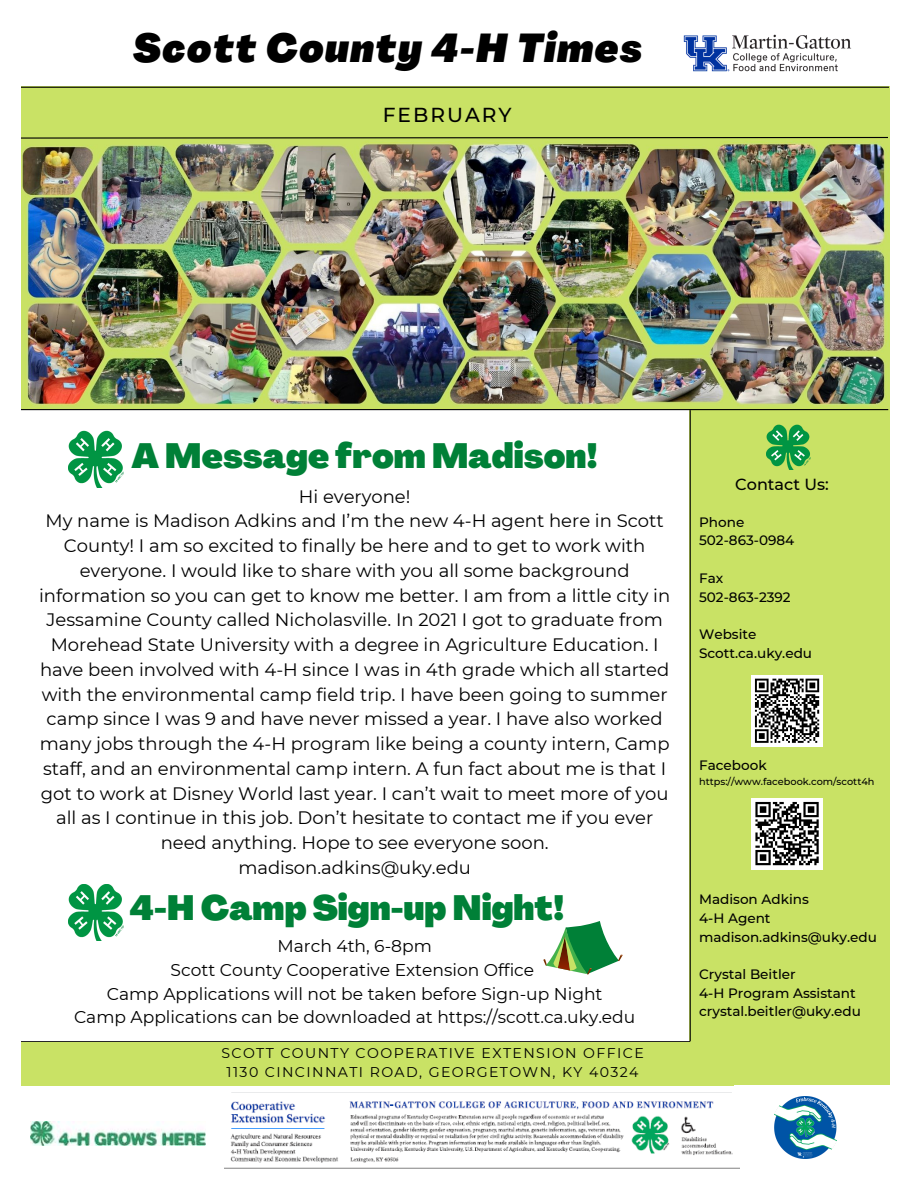
<style>
.page{position:relative;width:918px;height:1188px;background:#fff}
.page>*{position:absolute;margin:0;border:0;box-sizing:border-box;transform-origin:0 0}
.t1{font:italic 900 39.45px "Agrandir";letter-spacing:.04em;color:#000}
.t2{font:900 34.5px "Agrandir";color:#008037}
.t3{font:500 20.25px "Montserrat";letter-spacing:.1em;color:#000}
.t4{font:18px/24.8px "Montserrat";color:#000;text-align:center}
.t5{font:17.1px/23.7px "Montserrat";color:#000;text-align:center}
.t6{font:500 16.05px "Montserrat";color:#000}
.t7{font:14.1px/19px "Montserrat";letter-spacing:.1em;color:#000;text-align:center}
.t8{font:500 13.65px "Montserrat";color:#000}
.t9{font:500 9.75px "Montserrat";color:#000}
</style>
<div class="page">
<img style="left:774px;top:1096px;width:62px;height:62px">
<img style="left:31px;top:1122px;width:174px;height:23px">
<img style="left:225px;top:1092px;width:515px;height:77px">
<img style="left:683px;top:34px;width:169px;height:38px">
<img style="left:21px;top:86px;width:868px;height:999px">
<h2 class="t1" style="left:133px;top:33px;width:511px">Scott County 4-H Times</h2>
<p class="t3" style="left:383px;top:102px;width:130px">FEBRUARY</p>
<h6 class="t2" style="left:131px;top:442px;width:468px">A Message from Madison!</h6>
<p class="t4" style="left:39px;top:484px;width:633px">Hi everyone!<br>My name is Madison Adkins and I’m the new 4-H agent here in Scott County! I am so excited to finally be here and to get to work with everyone. I would like to share with you all some background information so you can get to know me better. I am from a little city in Jessamine County called Nicholasville. In 2021 I got to graduate from Morehead State University with a degree in Agriculture Education. I have been involved with 4-H since I was in 4th grade which all started with the environmental camp field trip. I have been going to summer camp since I was 9 and have never missed a year. I have also worked many jobs through the 4-H program like being a county intern, Camp staff, and an environmental camp intern. A fun fact about me is that I got to work at Disney World last year. I can’t wait to meet more of you all as I continue in this job. Don’t hesitate to contact me if you ever need anything. Hope to see everyone soon.<br>madison.adkins@uky.edu</p>
<h4 class="t2" style="left:130px;top:895px;width:436px">4-H Camp Sign-up Night!</h4>
<p class="t5" style="left:74px;top:934px;width:563px">March 4th, 6-8pm<br>Scott County Cooperative Extension Office<br>Camp Applications will not be taken before Sign-up Night<br>Camp Applications can be downloaded at https://scott.ca.uky.edu</p>
<p class="t7" style="left:221px;top:1043px;width:424px">SCOTT COUNTY COOPERATIVE EXTENSION OFFICE<br>1130 CINCINNATI ROAD, GEORGETOWN, KY 40324</p>
<p class="t6" style="left:735px;top:474px;width:95px">Contact Us:</p>
<h1 class="t8" style="left:699px;top:514px;width:47px">Phone</h1>
<h3 class="t8" style="left:699px;top:532px;width:97px">502-863-0984</h3>
<p class="t8" style="left:699px;top:570px;width:26px">Fax</p>
<p class="t8" style="left:699px;top:588px;width:93px">502-863-2392</p>
<h5 class="t8" style="left:699px;top:626px;width:59px">Website</h5>
<p class="t8" style="left:699px;top:644px;width:115px">Scott.ca.uky.edu</p>
<h2 class="t8" style="left:699px;top:757px;width:69px">Facebook</h2>
<h4 class="t9" style="left:699px;top:775px;width:177px">https://www.facebook.com/scott4h</h4>
<p class="t8" style="left:699px;top:891px;width:111px">Madison Adkins</p>
<p class="t8" style="left:699px;top:910px;width:73px">4-H Agent</p>
<p class="t8" style="left:699px;top:928px;width:179px">madison.adkins@uky.edu</p>
<p class="t8" style="left:699px;top:966px;width:98px">Crystal Beitler</p>
<p class="t8" style="left:699px;top:984px;width:158px">4-H Program Assistant</p>
<p class="t8" style="left:699px;top:1003px;width:163px">crystal.beitler@uky.edu</p>
</div>
